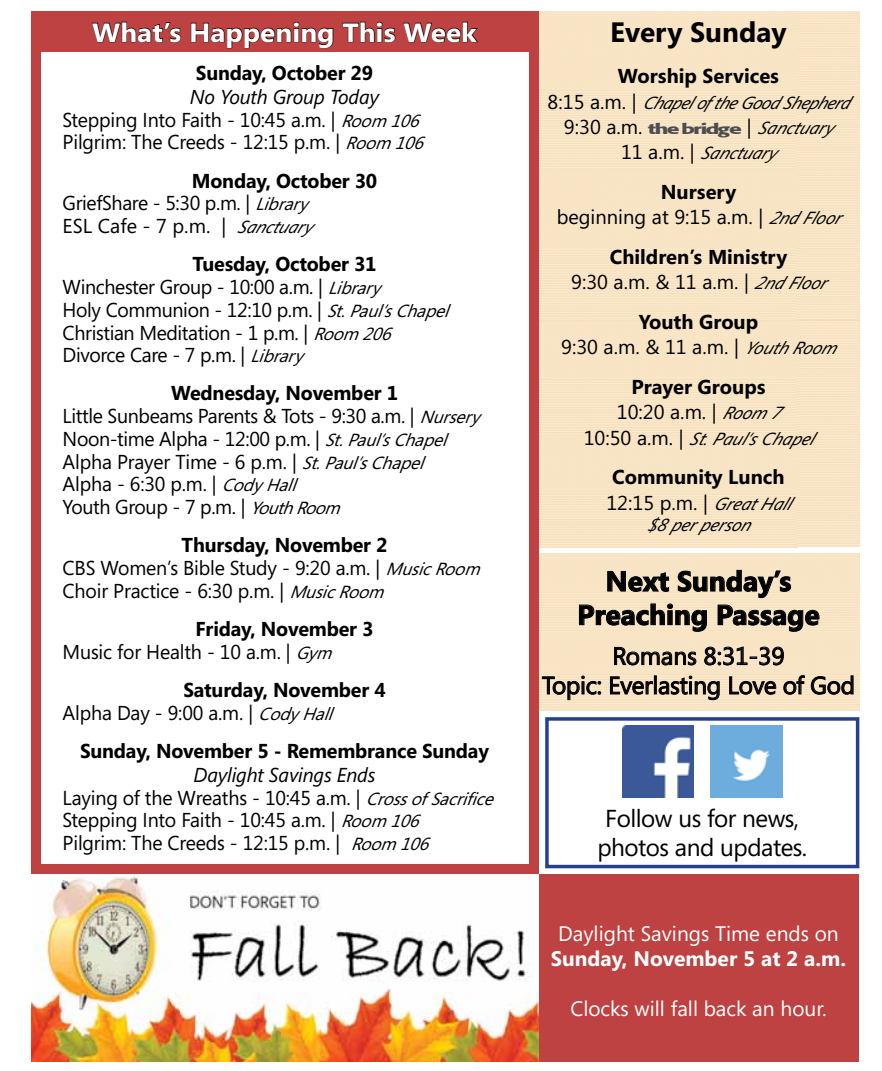
<style>
.page{position:relative;width:882px;height:1071px;background:#fff}
.page>*{position:absolute;margin:0;border:0;box-sizing:border-box;transform-origin:0 0}
.t1{font:700 28px/33.6px "Segoe";color:#000;text-align:center}
.t2{font:700 26.25px "Segoe";color:#fff;scale:1.06 1}
.t3{font:24.5px/29.4px "Segoe";letter-spacing:-.02em;color:#000;text-align:center}
.t4{font:21px "Segoe";color:#fff}
.t5{font:700 21px "Segoe";color:#fff}
.t6{font:20.12px/22.8px "Segoe";letter-spacing:-.01em;color:#000}
.t7{font:700 20.12px/25.2px "Segoe";letter-spacing:-.01em;color:#000;text-align:center}
.t8{font:italic 17.5px "Segoe";color:#000}
.s1{font-style:italic}
.s2{font-style:italic;font-size:17.5px}
.s3{font-weight:700}
.s4{font-weight:400}
.s5{font-weight:400;font-style:italic;font-size:17.5px}
.s6{font-style:normal;font-size:20.12px}
.s7{font-family:"MARKETPRO";font-size:15.75px;color:#4d4d4f}
</style>
<div class="page">
<img style="left:538px;top:12px;width:260px;height:308px">
<img style="left:538px;top:320px;width:321px;height:227px">
<div style="left:538px;top:874px;width:321px;height:188px;background:#be4242"></div>
<div style="left:538px;top:553px;width:321px;height:158px;background:#f8e5c5"></div>
<svg style="left:579px;top:569px;width:241px;height:63px;background:#d5c4a9"></svg>
<svg style="left:614px;top:647px;width:83px;height:19px;background:#b0a28c"></svg>
<svg style="left:704px;top:646px;width:80px;height:20px;background:#b5a68f"></svg>
<svg style="left:542px;top:675px;width:60px;height:25px"></svg>
<svg style="left:610px;top:675px;width:110px;height:26px;background:#bdae96"></svg>
<svg style="left:729px;top:676px;width:48px;height:19px"></svg>
<svg style="left:783px;top:675px;width:71px;height:20px"></svg>
<img style="left:31px;top:874px;width:507px;height:188px">
<div style="left:31px;top:12px;width:507px;height:862px;background:#be4242"></div>
<svg style="left:92px;top:21px;width:89px;height:22px"></svg>
<svg style="left:190px;top:21px;width:144px;height:28px"></svg>
<svg style="left:342px;top:21px;width:54px;height:22px"></svg>
<svg style="left:403px;top:21px;width:75px;height:22px"></svg>
<div style="left:41px;top:52px;width:487px;height:812px;background:#fff"></div>
<img style="left:622px;top:726px;width:72px;height:72px">
<img style="left:711px;top:726px;width:71px;height:72px">
<div style="left:545px;top:717px;width:314px;height:151px;border:4px solid #25408f"></div>
<h2 class="t2" style="left:92px;top:14px;width:364px">What’s Happening This Week</h2>
<p class="t7" style="left:196px;top:59px;width:179px">Sunday, October 29</p>
<p class="t6" style="left:63px;top:85px;width:370px;text-indent:127px"><span class="s1">No Youth Group Today<br></span>Stepping Into Faith - 10:45 a.m. | <span class="s2">Room106<br></span>Pilgrim: The Creeds - 12:15 p.m. | <span class="s2">Room106</span></p>
<p class="t6" style="left:63px;top:169px;width:316px;text-indent:129px"><span class="s3">Monday, October 30<br></span>GriefShare - 5:30 p.m. | <span class="s2">Library<br></span>E S L C a f e - 7 p . m . | <span class="s2">Sanctuary</span></p>
<p class="t6" style="left:63px;top:252px;width:395px;text-indent:130px"><span class="s3">Tuesday, October 31<br></span>Winchester Group - 10:00 a.m. | <span class="s2">Library<br></span>Holy Communion - 12:10 p.m. | <span class="s2">St.Paul’sChapel </span>Christian Meditation - 1 p.m. | <span class="s2">Room206<br></span>Divorce Care - 7 p.m. | <span class="s2">Library</span></p>
<p class="t6" style="left:63px;top:381px;width:427px;text-indent:108px"><span class="s3">Wednesday, November 1<br></span>Little Sunbeams Parents &amp; Tots - 9:30 a.m. | <span class="s2">Nursery </span>Noon-time Alpha - 12:00 p.m. | <span class="s2">St.Paul’sChapel </span>Alpha Prayer Time - 6 p.m. | <span class="s2">St.Paul’sChapel<br></span>Alpha - 6:30 p.m. | <span class="s2">CodyHall<br></span>Youth Group - 7 p.m. | <span class="s2">YouthRoom</span></p>
<p class="t6" style="left:63px;top:533px;width:426px;text-indent:119px"><span class="s3">Thursday, November 2<br></span>CBS Women’s Bible Study - 9:20 a.m. | <span class="s2">MusicRoom<br></span>Choir Practice - 6:30 p.m. | <span class="s2">MusicRoom</span></p>
<p class="t6" style="left:63px;top:617px;width:312px;text-indent:133px"><span class="s3">Friday, November 3<br></span>Music for Health - 10 a.m. | <span class="s2">Gym</span></p>
<p class="t7" style="left:63px;top:678px;width:325px;line-height:22.8px;text-align:left;text-indent:121px">Saturday, November 4<br><span class="s4">Alpha Day - 9:00 a.m. |</span> <span class="s5">CodyHall</span></p>
<p class="t7" style="left:80px;top:737px;width:410px">Sunday, November 5 - Remembrance Sunday</p>
<p class="t6" style="left:63px;top:763px;width:440px;text-indent:131px"><span class="s1">Daylight Savings Ends<br></span>Laying of the Wreaths - 10:45 a.m. | <span class="s2">CrossofSacrifice </span>Stepping Into Faith - 10:45 a.m. | <span class="s2">Room106<br></span>Pilgrim: The Creeds - 12:15 p.m. | <span class="s2">Room106</span></p>
<h1 class="t1" style="left:610px;top:14px;width:178px">Every Sunday</h1>
<p class="t7" style="left:618px;top:63px;width:163px">Worship Services</p>
<p class="t8" style="left:548px;top:92px;width:311px"><span class="s6">8 : 1 5 a . m . |</span> Chapelof theGoodShepherd</p>
<p class="t6" style="left:564px;top:115px;width:271px">9:30 a.m. <span class="s7">the bridge</span> | <span class="s2">Sanctuary</span></p>
<p class="t8" style="left:621px;top:143px;width:157px"><span class="s6">1 1 a . m . |</span> Sanctuary</p>
<p class="t6" style="left:557px;top:179px;width:292px;line-height:25.2px;text-align:center"><span class="s3">Nursery<br></span>beginning at 9:15 a.m. | <span class="s2">2ndFloor</span></p>
<p class="t7" style="left:571px;top:243px;width:263px">Children’s Ministry<br><span class="s4">9:30 a.m. &amp; 11 a.m. |</span> <span class="s5">2ndFloor</span></p>
<p class="t6" style="left:561px;top:309px;width:284px;line-height:25.2px;text-align:center"><span class="s3">Youth Group<br></span>9:30 a.m. &amp; 11 a.m. | <span class="s2">YouthRoom</span></p>
<p class="t7" style="left:617px;top:374px;width:172px">Prayer Groups<br><span class="s4">10:20 a.m. |</span> <span class="s5">Room 7</span></p>
<p class="t8" style="left:584px;top:428px;width:238px"><span class="s6">1 0 : 5 0 a . m . |</span> St.Paul’sChapel</p>
<p class="t7" style="left:606px;top:464px;width:193px;text-align:left">Community Lunch<br><span class="s4">12:15 p.m. |</span> <span class="s5">GreatHall</span></p>
<p class="t8" style="left:647px;top:514px;width:112px">$8perperson</p>
<h1 class="t1" style="left:577px;top:563px;width:244px">Next Sunday’s<br>Preaching Passage</h1>
<p class="t3" style="left:542px;top:641px;width:315px">Romans 8:31-39<br>Topic: Everlasting Love of God</p>
<p class="t3" style="left:597px;top:803px;width:211px">Follow us for news, photos and updates.</p>
<p class="t4" style="left:558px;top:919px;width:282px">Daylight Savings Time ends on</p>
<p class="t5" style="left:551px;top:943px;width:297px">Sunday, November 5 at 2 a.m.</p>
<p class="t4" style="left:570px;top:994px;width:258px">Clocks will fall back an hour.</p>
</div>
